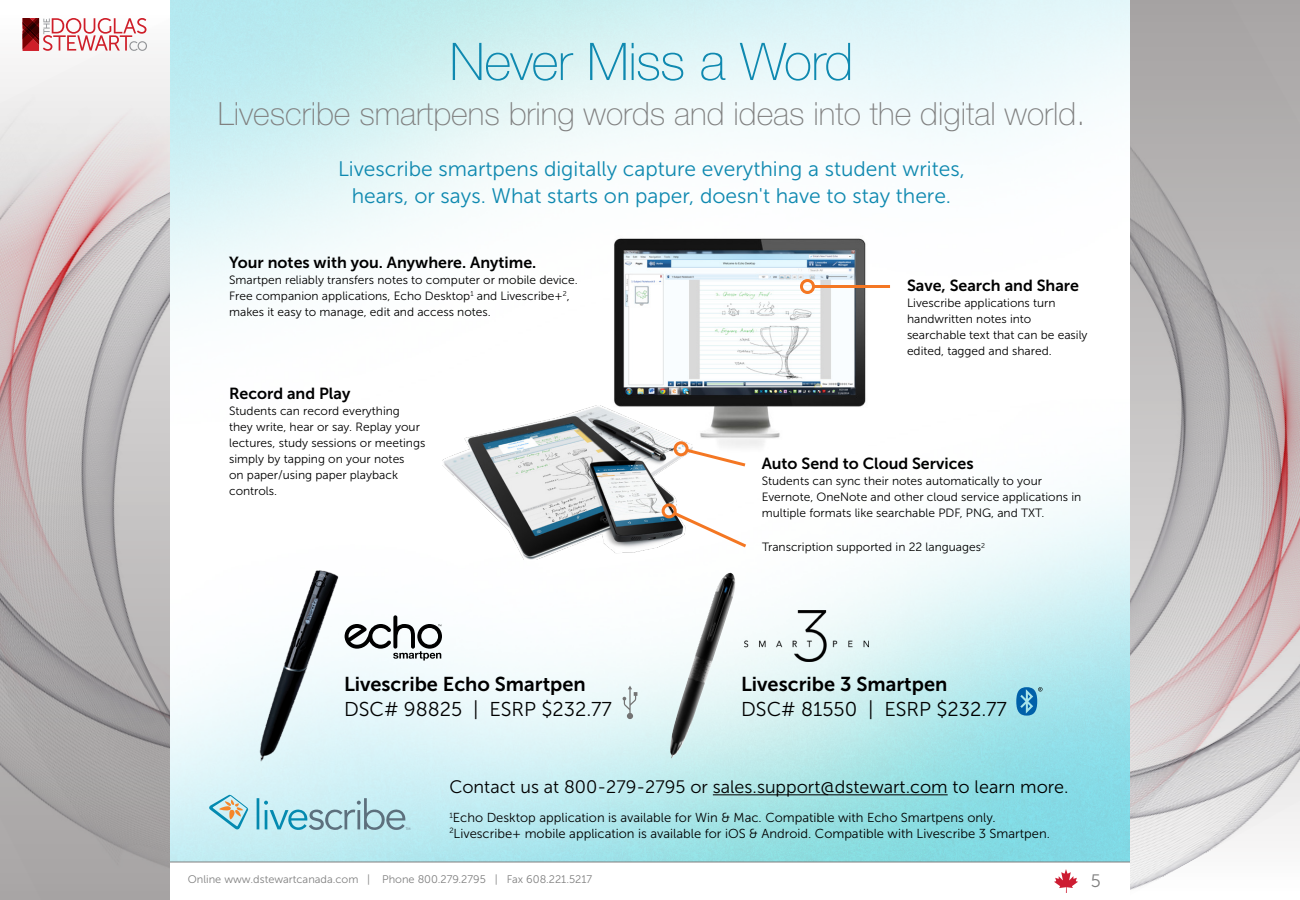
<style>
.page{position:relative;width:1300px;height:900px;background:#fff}
.page>*{position:absolute;margin:0;border:0;box-sizing:border-box;transform-origin:0 0}
.t1{font:100 52px "Helvetica Neue";letter-spacing:-.02em;color:#0f89b0}
.t2{font:100 32px "Helvetica Neue";color:#808080}
.t3{font:21px/27.6px "Museo Sans 300";color:#0f89b0;text-align:center}
.t4{font:20px "Museo Sans 300";color:#000}
.t5{font:20px "Museo Sans 700";color:#000}
.t6{font:18px "Museo Sans 300";color:#000}
.t7{font:18px "Museo Sans 300";color:#808080}
.t8{font:16px "Museo Sans 700";color:#000}
.t9{font:13px/15.6px "Museo Sans 300";color:#000}
.t10{font:12px/16px "Museo Sans 300";color:#000}
.t11{font:11px "Museo Sans 300";color:#808080}
</style>
<div class="page">
<img style="left:170px;top:491px;width:960px;height:371px">
<hr style="left:713px;top:794px;width:235px;height:1px;background:#000">
<svg style="left:257px;top:798px;width:153px;height:32px;background:#a7d2db"></svg>
<svg style="left:209px;top:795px;width:39px;height:35px"></svg>
<img style="left:613px;top:235px;width:254px;height:212px">
<img style="left:442px;top:405px;width:250px;height:154px">
<hr style="left:814px;top:285px;width:76px;height:3px;background:#f47723">
<div style="left:800px;top:279px;width:15px;height:15px;border:3px solid #f47723;border-radius:50%"></div>
<svg style="left:683px;top:447px;width:63px;height:22px"></svg>
<div style="left:674px;top:441px;width:15px;height:15px;border:3px solid #f47723;border-radius:50%"></div>
<svg style="left:671px;top:509px;width:79px;height:41px"></svg>
<div style="left:662px;top:503px;width:15px;height:15px;border:3px solid #f47723;border-radius:50%"></div>
<svg style="left:345px;top:615px;width:97px;height:46px"></svg>
<img style="left:744px;top:611px;width:124px;height:51px">
<svg style="left:623px;top:686px;width:14px;height:33px"></svg>
<svg style="left:1016px;top:687px;width:27px;height:29px"></svg>
<img style="left:670px;top:573px;width:66px;height:185px">
<img style="left:254px;top:568px;width:86px;height:195px">
<svg style="left:170px;top:862px;width:960px;height:1px"></svg>
<img style="left:1130px;top:0;width:170px;height:890px">
<img style="left:0;top:18px;width:170px;height:882px">
<svg style="left:23px;top:18px;width:124px;height:33px"></svg>
<svg style="left:1054px;top:869px;width:24px;height:24px"></svg>
<h1 class="t1" style="left:449px;top:32px;width:405px">Never Miss a Word</h1>
<h2 class="t2" style="left:218px;top:95px;width:869px">Livescribe smartpens bring words and ideas into the digital world.</h2>
<h3 class="t3" style="left:338px;top:155px;width:628px">Livescribe smartpens digitally capture everything a student writes, hears, or says. What starts on paper, doesn't have to stay there.</h3>
<h3 class="t8" style="left:229px;top:254px;width:309px">Your notes with you. Anywhere. Anytime.</h3>
<p class="t10" style="left:229px;top:272px;width:350px">Smartpen reliably transfers notes to computer or mobile device.<br>Free companion applications, Echo Desktop<sup>1</sup> and Livescribe+<sup>2</sup>, makes it easy to manage, edit and access notes.</p>
<h3 class="t8" style="left:229px;top:385px;width:123px">Record and Play</h3>
<p class="t10" style="left:229px;top:403px;width:198px">Students can record everything they write, hear or say. Replay your lectures, study sessions or meetings simply by tapping on your notes<br>on paper/using paper playback controls.</p>
<h3 class="t5" style="left:344px;top:673px;width:243px">Livescribe Echo Smartpen</h3>
<h3 class="t4" style="left:344px;top:699px;width:269px">DSC# 98825 | ESRP $232.77</h3>
<h3 class="t8" style="left:907px;top:277px;width:174px">Save, Search and Share</h3>
<p class="t10" style="left:907px;top:295px;width:182px">Livescribe applications turn handwritten notes into searchable text that can be easily edited, tagged and shared.</p>
<h3 class="t8" style="left:762px;top:454px;width:213px">Auto Send to Cloud Services</h3>
<p class="t10" style="left:762px;top:472px;width:321px">Students can sync their notes automatically to your<br>Evernote, OneNote and other cloud service applications in multiple formats like searchable PDF, PNG, and TXT.</p>
<p class="t10" style="left:762px;top:539px;width:224px">Transcription supported in 22 languages<sup>2</sup></p>
<h3 class="t5" style="left:741px;top:673px;width:208px">Livescribe 3 Smartpen</h3>
<h3 class="t4" style="left:741px;top:699px;width:267px">DSC# 81550 | ESRP $232.77</h3>
<h3 class="t6" style="left:449px;top:777px;width:621px">Contact us at 800-279-2795 or sales.support@dstewart.com to learn more.</h3>
<p class="t9" style="left:449px;top:810px;width:602px"><sup>1</sup>Echo Desktop application is available for Win &amp; Mac. Compatible with Echo Smartpens only.<br><sup>2</sup>Livescribe+ mobile application is available for iOS &amp; Android. Compatible with Livescribe 3 Smartpen.</p>
<p class="t11" style="left:188px;top:874px;width:406px">Online www.dstewartcanada.com | Phone 800.279.2795 | Fax 608.221.5217</p>
<h3 class="t7" style="left:1091px;top:871px;width:12px">5</h3>
</div>
